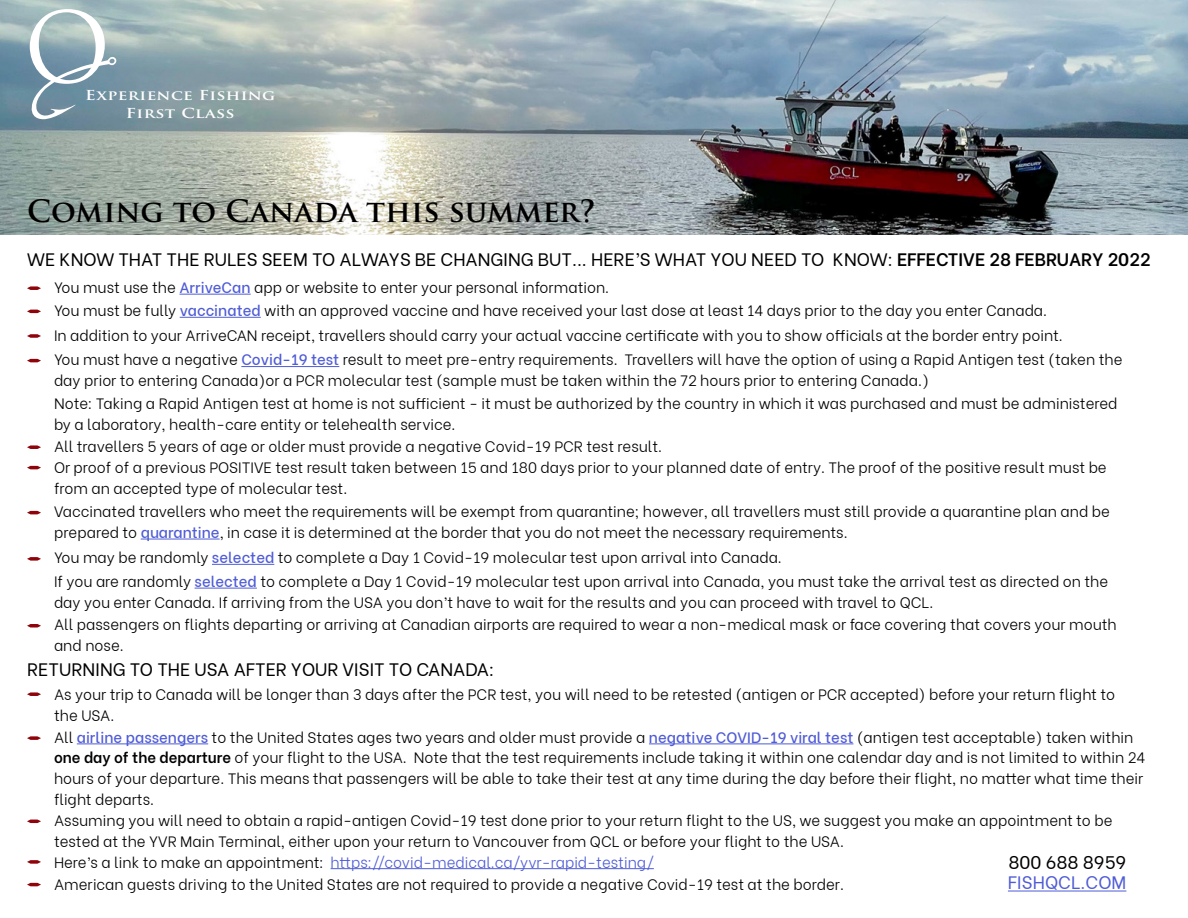
<style>
.page{position:relative;width:1188px;height:918px;background:#fff}
.page>*{position:absolute;margin:0;border:0;box-sizing:border-box;transform-origin:0 0}
.t1{font:700 30px "Trajan Pro";color:#000}
.t2{font:18.15px "Be Vietnam";color:#000}
.t3{font:18px "Be Vietnam";color:#000}
.t4{font:18px "Be Vietnam";color:#4f5cd6}
.t5{font:300 15px/21px "Be Vietnam";color:#000}
.t6{font:300 15px "Be Vietnam";color:#4f5cd6}
.t7{font:700 13.5px "Trajan Pro";letter-spacing:.025em;color:#fff;scale:1.25 1}
.s1{font-weight:600}
.s2{font-weight:500;color:#4f5cd6}
.s3{color:#000}
</style>
<div class="page">
<img style="left:0;top:0;width:1188px;height:234px">
<hr style="left:1008px;top:891px;width:118px;height:1px;background:#4f5cd6">
<hr style="left:179px;top:294px;width:72px;height:1px;background:#4f5cd6">
<svg style="left:27px;top:286px;width:14px;height:4px"></svg>
<svg style="left:27px;top:445px;width:14px;height:4px"></svg>
<hr style="left:241px;top:366px;width:98px;height:1px;background:#4f5cd6">
<svg style="left:27px;top:359px;width:14px;height:3px"></svg>
<svg style="left:27px;top:334px;width:14px;height:4px"></svg>
<hr style="left:180px;top:317px;width:81px;height:1px;background:#4f5cd6">
<svg style="left:27px;top:310px;width:14px;height:3px"></svg>
<svg style="left:27px;top:692px;width:14px;height:4px"></svg>
<hr style="left:77px;top:744px;width:131px;height:1px;background:#4f5cd6">
<hr style="left:649px;top:744px;width:204px;height:1px;background:#4f5cd6">
<svg style="left:27px;top:736px;width:14px;height:4px"></svg>
<svg style="left:27px;top:624px;width:14px;height:4px"></svg>
<hr style="left:212px;top:564px;width:62px;height:1px;background:#4f5cd6">
<svg style="left:27px;top:557px;width:14px;height:4px"></svg>
<hr style="left:141px;top:539px;width:79px;height:1px;background:#4f5cd6">
<svg style="left:27px;top:511px;width:14px;height:3px"></svg>
<svg style="left:27px;top:883px;width:14px;height:3px"></svg>
<hr style="left:331px;top:868px;width:323px;height:1px;background:#4f5cd6">
<svg style="left:27px;top:820px;width:14px;height:3px"></svg>
<svg style="left:27px;top:860px;width:14px;height:4px"></svg>
<svg style="left:27px;top:466px;width:14px;height:3px"></svg>
<hr style="left:195px;top:588px;width:62px;height:1px;background:#4f5cd6">
<svg style="left:27px;top:9px;width:90px;height:111px"></svg>
<p class="t7" style="left:85px;top:86px;width:154px">Experience Fishing</p>
<p class="t7" style="left:126px;top:105px;width:88px">First Class</p>
<p class="t1" style="left:27px;top:192px;width:570px">Coming to Canada this summer?</p>
<p class="t3" style="left:27px;top:244px;width:1125px">WE KNOW THAT THE RULES SEEM TO ALWAYS BE CHANGING BUT... HERE’S WHAT YOU NEED TO KNOW: <span class="s1">EFFECTIVE 28 FEBRUARY 2022</span></p>
<p class="t5" style="left:54px;top:276px;width:557px">You must use the <span class="s2">ArriveCan</span> app or website to enter your personal information.</p>
<p class="t5" style="left:54px;top:299px;width:995px">You must be fully <span class="s2">vaccinated</span> with an approved vaccine and have received your last dose at least 14 days prior to the day you enter Canada.</p>
<p class="t5" style="left:54px;top:323px;width:1010px">In addition to your ArriveCAN receipt, travellers should carry your actual vaccine certificate with you to show officials at the border entry point.</p>
<p class="t5" style="left:54px;top:348px;width:1070px">You must have a negative <span class="s2">Covid-19 test</span> result to meet pre-entry requirements. Travellers will have the option of using a Rapid Antigen test (taken the day prior to entering Canada)or a PCR molecular test (sample must be taken within the 72 hours prior to entering Canada.)</p>
<p class="t5" style="left:54px;top:391px;width:1065px">Note: Taking a Rapid Antigen test at home is not sufficient - it must be authorized by the country in which it was purchased and must be administered by a laboratory, health-care entity or telehealth service.</p>
<p class="t5" style="left:54px;top:435px;width:610px">All travellers 5 years of age or older must provide a negative Covid-19 PCR test result.</p>
<p class="t5" style="left:54px;top:455px;width:1054px">Or proof of a previous POSITIVE test result taken between 15 and 180 days prior to your planned date of entry. The proof of the positive result must be from an accepted type of molecular test.</p>
<p class="t5" style="left:54px;top:500px;width:1057px;line-height:20.5px">Vaccinated travellers who meet the requirements will be exempt from quarantine; however, all travellers must still provide a quarantine plan and be prepared to <span class="s2">quarantine</span>, in case it is determined at the border that you do not meet the necessary requirements.</p>
<p class="t5" style="left:54px;top:546px;width:729px">You may be randomly <span class="s2">selected</span> to complete a Day 1 Covid-19 molecular test upon arrival into Canada.</p>
<p class="t5" style="left:54px;top:569px;width:1056px">If you are randomly <span class="s2">selected</span> to complete a Day 1 Covid-19 molecular test upon arrival into Canada, you must take the arrival test as directed on the day you enter Canada. If arriving from the USA you don’t have to wait for the results and you can proceed with travel to QCL.</p>
<p class="t5" style="left:54px;top:613px;width:1064px">All passengers on flights departing or arriving at Canadian airports are required to wear a non-medical mask or face covering that covers your mouth and nose.</p>
<p class="t3" style="left:27px;top:655px;width:469px">RETURNING TO THE USA AFTER YOUR VISIT TO CANADA:</p>
<p class="t5" style="left:54px;top:682px;width:1063px">As your trip to Canada will be longer than 3 days after the PCR test, you will need to be retested (antigen or PCR accepted) before your return flight to the USA.</p>
<p class="t5" style="left:54px;top:745px;width:1093px"><span class="s1">one day of the departure</span> of your flight to the USA. Note that the test requirements include taking it within one calendar day and is not limited to within 24 hours of your departure. This means that passengers will be able to take their test at any time during the day before their flight, no matter what time their flight departs.</p>
<p class="t5" style="left:54px;top:725px;width:1081px">All <span class="s2">airline passengers</span> to the United States ages two years and older must provide a <span class="s2">negative COVID-19 viral test</span> (antigen test acceptable) taken within</p>
<p class="t5" style="left:54px;top:808px;width:1060px">Assuming you will need to obtain a rapid-antigen Covid-19 test done prior to your return flight to the US, we suggest you make an appointment to be tested at the YVR Main Terminal, either upon your return to Vancouver from QCL or before your flight to the USA.</p>
<p class="t6" style="left:54px;top:850px;width:601px"><span class="s3">Here’s a link to make an appointment:</span> https://covid-medical.ca/yvr-rapid-testing/</p>
<p class="t2" style="left:1008px;top:847px;width:119px">800 688 8959</p>
<p class="t4" style="left:1008px;top:867px;width:120px">FISHQCL.COM</p>
<p class="t5" style="left:54px;top:872px;width:791px">American guests driving to the United States are not required to provide a negative Covid-19 test at the border.</p>
</div>
